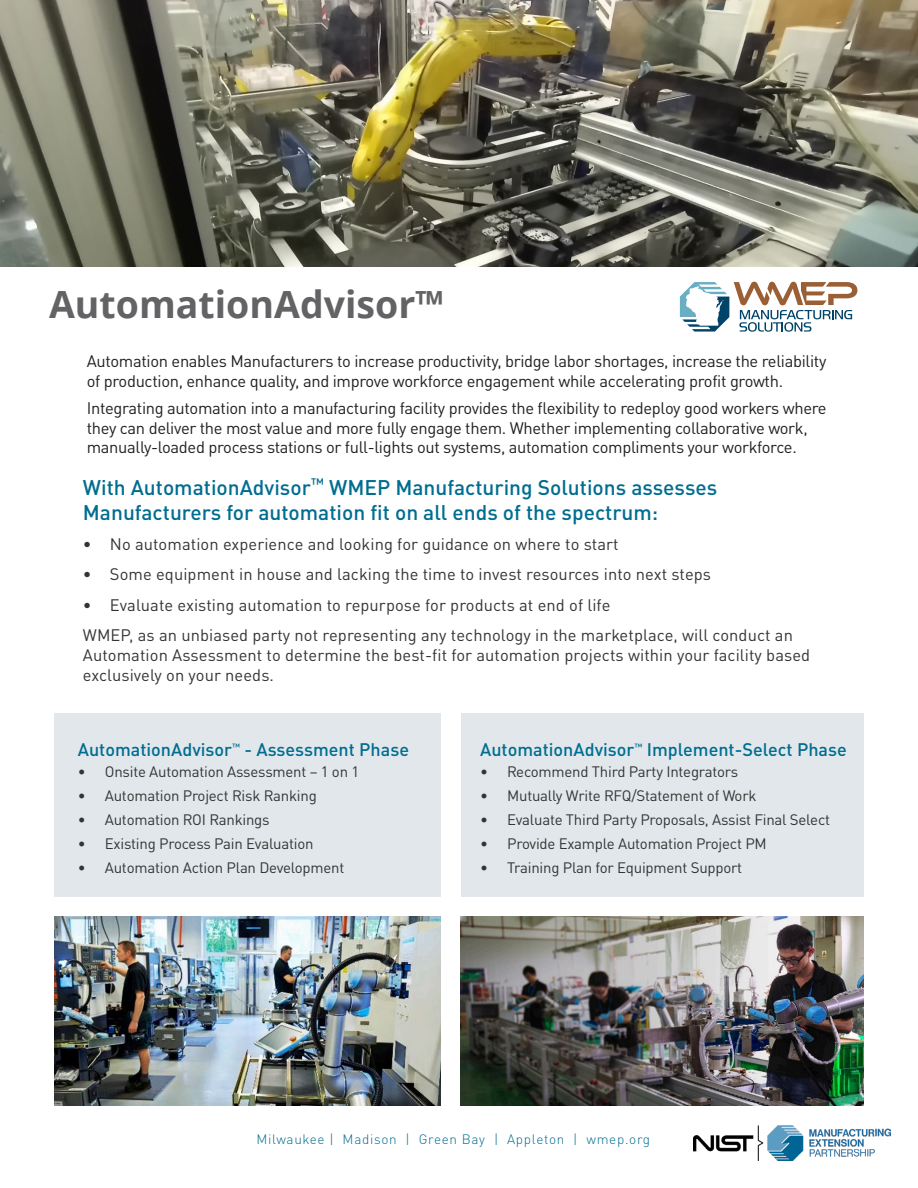
<style>
.page{position:relative;width:918px;height:1188px;background:#fff}
.page>*{position:absolute;margin:0;border:0;box-sizing:border-box;transform-origin:0 0}
.t1{font:700 37.5px "Open Sans";color:#636366}
.t2{font:500 21px/25.2px "DIN Pro";color:#006d91}
.t3{font:500 18px "DIN Pro";color:#006d91}
.t4{font:16.5px/19.8px "DIN Pro";letter-spacing:-.02em;color:#231f20}
.t5{font:16.5px/19.8px "DIN Pro";letter-spacing:.005em;color:#343434}
.t6{font:15px "DIN Pro";letter-spacing:-.015em;color:#343434}
.caption_-_back_page{font:300 13.5px "DIN Pro";letter-spacing:.05em;color:#006d91}
</style>
<div class="page">
<img style="left:0;top:0;width:918px;height:266px">
<div style="left:54px;top:713px;width:387px;height:183px;background:#e1e7ea"></div>
<div style="left:461px;top:713px;width:403px;height:183px;background:#e1e7ea"></div>
<img style="left:55px;top:916px;width:386px;height:189px">
<img style="left:461px;top:916px;width:403px;height:189px">
<svg style="left:680px;top:282px;width:177px;height:50px"></svg>
<img style="left:694px;top:1125px;width:196px;height:36px">
<p class="t1" style="left:49px;top:278px;width:396px">AutomationAdvisor™</p>
<p class="t4" style="left:87px;top:349px;width:741px">Automation enables Manufacturers to increase productivity, bridge labor shortages, increase the reliability of production, enhance quality, and improve workforce engagement while accelerating profit growth.</p>
<p class="t4" style="left:87px;top:396px;width:741px">Integrating automation into a manufacturing facility provides the flexibility to redeploy good workers where they can deliver the most value and more fully engage them. Whether implementing collaborative work, manually-loaded process stations or full-lights out systems, automation compliments your workforce.</p>
<p class="t2" style="left:83px;top:472px;width:636px">With AutomationAdvisor<sup>™</sup> WMEP Manufacturing Solutions assesses<br>Manufacturers for automation fit on all ends of the spectrum:</p>
<p class="t5" style="left:83px;top:533px;width:537px">• No automation experience and looking for guidance on where to start</p>
<p class="t5" style="left:83px;top:563px;width:630px">• Some equipment in house and lacking the time to invest resources into next steps</p>
<p class="t5" style="left:83px;top:593px;width:529px">• Evaluate existing automation to repurpose for products at end of life</p>
<p class="t5" style="left:83px;top:624px;width:729px">WMEP, as an unbiased party not representing any technology in the marketplace, will conduct an<br>Automation Assessment to determine the best-fit for automation projects within your facility based exclusively on your needs.</p>
<p class="t3" style="left:78px;top:735px;width:333px">AutomationAdvisor<sup>™</sup> - Assessment Phase</p>
<p class="t3" style="left:480px;top:735px;width:368px">AutomationAdvisor<sup>™</sup> Implement-Select Phase</p>
<p class="t6" style="left:78px;top:760px;width:283px">• Onsite Automation Assessment – 1 on 1</p>
<p class="t6" style="left:78px;top:784px;width:240px">• Automation Project Risk Ranking</p>
<p class="t6" style="left:78px;top:808px;width:193px">• Automation ROI Rankings</p>
<p class="t6" style="left:78px;top:832px;width:237px">• Existing Process Pain Evaluation</p>
<p class="t6" style="left:78px;top:856px;width:268px">• Automation Action Plan Development</p>
<p class="t6" style="left:480px;top:760px;width:260px">• Recommend Third Party Integrators</p>
<p class="t6" style="left:480px;top:784px;width:278px">• Mutually Write RFQ/Statement of Work</p>
<p class="t6" style="left:480px;top:808px;width:351px">• Evaluate Third Party Proposals, Assist Final Select</p>
<p class="t6" style="left:480px;top:832px;width:288px">• Provide Example Automation Project PM</p>
<p class="t6" style="left:480px;top:856px;width:264px">• Training Plan for Equipment Support</p>
<p class="caption_-_back_page" style="left:256px;top:1129px;width:395px">Milwaukee | Madison | Green Bay | Appleton | wmep.org</p>
</div>
